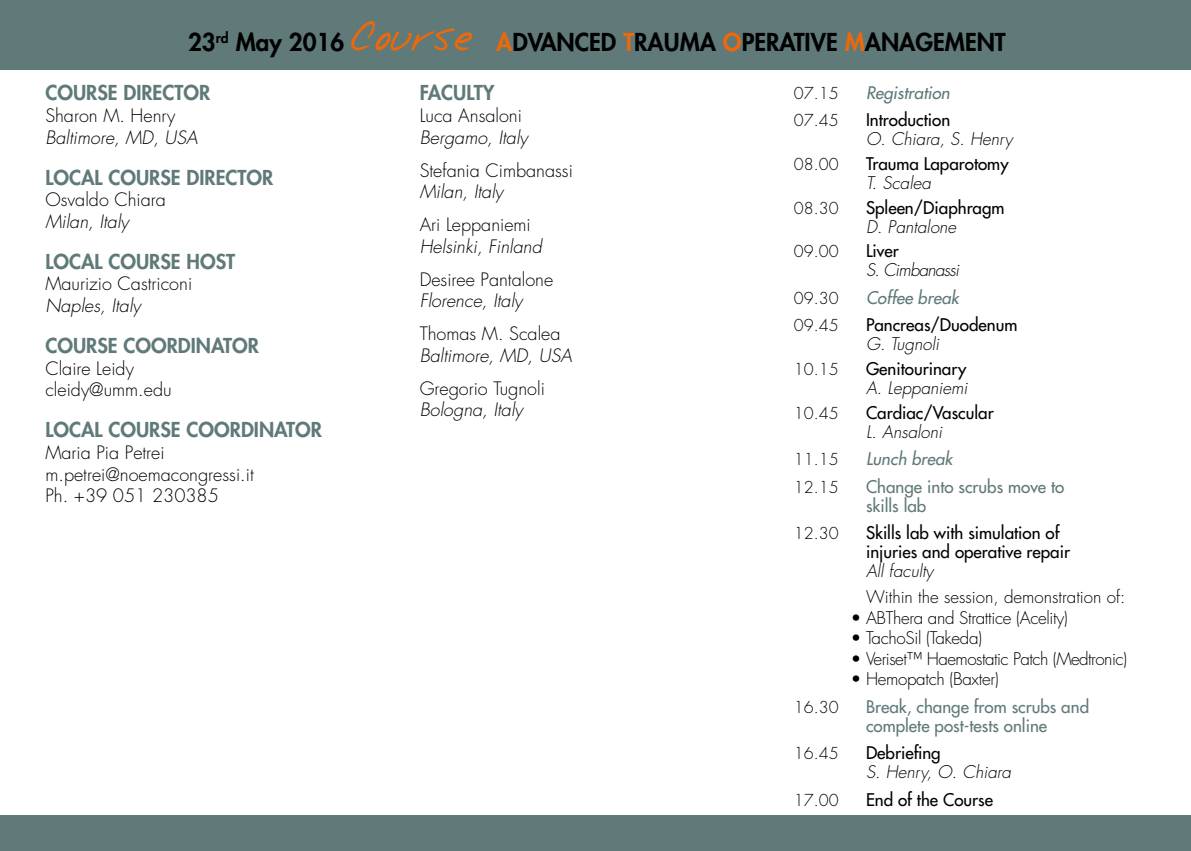
<style>
.page{position:relative;width:1191px;height:851px;background:#fff}
.page>*{position:absolute;margin:0;border:0;box-sizing:border-box;transform-origin:0 0}
.t1{font:800 24px "Futura";color:#000}
.t2{font:800 20px "Futura";color:#607979}
.t3{font:300 18px/21.6px "Futura";color:#000}
.t4{font:italic 300 18px "Futura";color:#000}
.t5{font:17px/19px "Futura";color:#000}
.t6{font:300 17px "Futura";letter-spacing:-.02em;color:#000}
.t7{font:italic 300 17px "Futura";color:#000}
.t8{font:17px/19px "Futura";color:#607979}
.t9{font:italic 17px "Futura";color:#607979}
.t10{font:300 17px "Futura";color:#000}
.t11{font:italic 300 17px "Futura";letter-spacing:-.045em;color:#000}
.t12{font:300 16px "Futura";color:#000}
.s1{font-family:"Notepad";font-weight:400;font-size:38px;color:#eb690b}
.s2{color:#eb690b}
</style>
<div class="page">
<div style="left:0;top:0;width:1191px;height:69px;background:#607979"></div>
<div style="left:0;top:815px;width:1191px;height:35px;background:#607979"></div>
<h1 class="t1" style="left:188px;top:26px;width:819px">23<sup>rd</sup> May 2016 <span class="s1">Course</span> <span class="s2">A</span>DVANCED <span class="s2">T</span>RAUMA <span class="s2">O</span>PERATIVE <span class="s2">M</span>ANAGEMENT</h1>
<p class="t2" style="left:45px;top:80px;width:166px">COURSE DIRECTOR</p>
<p class="t3" style="left:45px;top:105px;width:132px">Sharon M. Henry</p>
<p class="t4" style="left:45px;top:125px;width:154px">Baltimore, MD, USA</p>
<p class="t2" style="left:45px;top:164px;width:229px">LOCAL COURSE DIRECTOR</p>
<p class="t3" style="left:45px;top:189px;width:122px">Osvaldo Chiara</p>
<p class="t4" style="left:45px;top:210px;width:85px">Milan, Italy</p>
<p class="t2" style="left:45px;top:248px;width:191px">LOCAL COURSE HOST</p>
<p class="t3" style="left:45px;top:273px;width:148px">Maurizio Castriconi</p>
<p class="t4" style="left:45px;top:294px;width:97px">Naples, Italy</p>
<p class="t2" style="left:45px;top:332px;width:215px">COURSE COORDINATOR</p>
<p class="t3" style="left:45px;top:357px;width:128px">Claire Leidy cleidy@umm.edu</p>
<p class="t2" style="left:45px;top:416px;width:278px">LOCAL COURSE COORDINATOR</p>
<p class="t3" style="left:45px;top:442px;width:210px">Maria Pia Petrei m.petrei@noemacongressi.it<br>Ph. +39 051 230385</p>
<p class="t2" style="left:420px;top:80px;width:77px">FACULTY</p>
<p class="t3" style="left:420px;top:105px;width:104px">Luca Ansaloni</p>
<p class="t4" style="left:420px;top:125px;width:110px">Bergamo, Italy</p>
<p class="t3" style="left:420px;top:159px;width:155px">Stefania Cimbanassi</p>
<p class="t4" style="left:420px;top:180px;width:85px">Milan, Italy</p>
<p class="t3" style="left:420px;top:214px;width:113px">Ari Leppaniemi</p>
<p class="t4" style="left:420px;top:234px;width:124px">Helsinki, Finland</p>
<p class="t3" style="left:420px;top:268px;width:135px">Desiree Pantalone</p>
<p class="t4" style="left:420px;top:289px;width:104px">Florence, Italy</p>
<p class="t3" style="left:420px;top:323px;width:142px">Thomas M. Scalea</p>
<p class="t4" style="left:420px;top:344px;width:154px">Baltimore, MD, USA</p>
<p class="t3" style="left:420px;top:377px;width:127px">Gregorio Tugnoli</p>
<p class="t4" style="left:420px;top:398px;width:105px">Bologna, Italy</p>
<p class="t12" style="left:794px;top:82px;width:46px">07.15</p>
<p class="t9" style="left:866px;top:81px;width:85px">Registration</p>
<p class="t12" style="left:794px;top:110px;width:46px">07.45</p>
<p class="t5" style="left:866px;top:110px;width:86px">Introduction</p>
<p class="t7" style="left:866px;top:128px;width:148px">O. Chiara, S. Henry</p>
<p class="t12" style="left:794px;top:154px;width:46px">08.00</p>
<p class="t5" style="left:866px;top:154px;width:144px">Trauma Laparotomy</p>
<p class="t7" style="left:866px;top:172px;width:66px">T. Scalea</p>
<p class="t12" style="left:794px;top:197px;width:46px">08.30</p>
<p class="t5" style="left:866px;top:198px;width:140px">Spleen/Diaphragm</p>
<p class="t7" style="left:866px;top:215px;width:92px">D. Pantalone</p>
<p class="t12" style="left:794px;top:241px;width:46px">09.00</p>
<p class="t5" style="left:866px;top:241px;width:34px">Liver</p>
<p class="t11" style="left:866px;top:259px;width:95px">S. Cimbanassi</p>
<p class="t12" style="left:794px;top:287px;width:46px">09.30</p>
<p class="t9" style="left:866px;top:286px;width:94px">Coffee break</p>
<p class="t12" style="left:794px;top:315px;width:46px">09.45</p>
<p class="t5" style="left:866px;top:315px;width:153px">Pancreas/Duodenum</p>
<p class="t7" style="left:866px;top:333px;width:75px">G. Tugnoli</p>
<p class="t12" style="left:794px;top:359px;width:46px">10.15</p>
<p class="t5" style="left:866px;top:359px;width:102px">Genitourinary</p>
<p class="t7" style="left:866px;top:377px;width:103px">A. Leppaniemi</p>
<p class="t12" style="left:794px;top:402px;width:46px">10.45</p>
<p class="t5" style="left:866px;top:403px;width:129px">Cardiac/Vascular</p>
<p class="t7" style="left:866px;top:420px;width:78px">L. Ansaloni</p>
<p class="t12" style="left:794px;top:449px;width:46px">11.15</p>
<p class="t9" style="left:866px;top:448px;width:88px">Lunch break</p>
<p class="t12" style="left:794px;top:476px;width:46px">12.15</p>
<p class="t8" style="left:866px;top:477px;width:200px">Change into scrubs move to skills lab</p>
<p class="t12" style="left:794px;top:523px;width:46px">12.30</p>
<p class="t5" style="left:866px;top:523px;width:205px">Skills lab with simulation of injuries and operative repair</p>
<p class="t7" style="left:866px;top:560px;width:69px">All faculty</p>
<p class="t10" style="left:866px;top:586px;width:261px">Within the session, demonstration of:</p>
<p class="t6" style="left:850px;top:606px;width:219px">• ABThera and Strattice (Acelity)</p>
<p class="t6" style="left:850px;top:627px;width:133px">• TachoSil (Takeda)</p>
<p class="t6" style="left:850px;top:647px;width:278px">• Veriset™ Haemostatic Patch (Medtronic)</p>
<p class="t6" style="left:850px;top:668px;width:150px">• Hemopatch (Baxter)</p>
<p class="t12" style="left:794px;top:696px;width:46px">16.30</p>
<p class="t8" style="left:866px;top:696px;width:225px">Break, change from scrubs and complete post-tests online</p>
<p class="t12" style="left:794px;top:743px;width:46px">16.45</p>
<p class="t5" style="left:866px;top:743px;width:76px">Debriefing</p>
<p class="t7" style="left:866px;top:761px;width:147px">S. Henry, O. Chiara</p>
<p class="t12" style="left:794px;top:789px;width:46px">17.00</p>
<p class="t5" style="left:866px;top:789px;width:128px">End of the Course</p>
</div>
